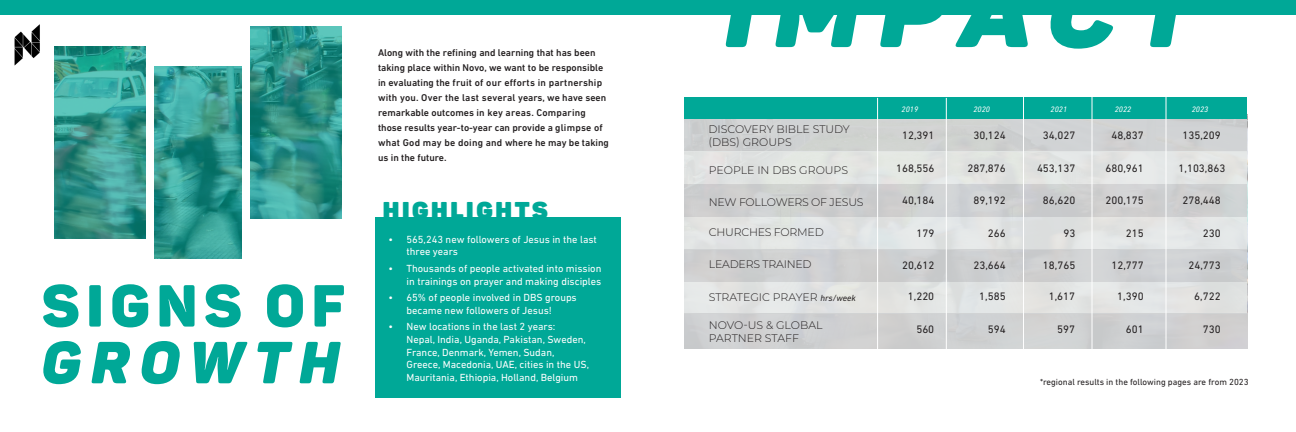
<style>
.page{position:relative;width:1296px;height:432px;background:#fff}
.page>*{position:absolute;margin:0;border:0;box-sizing:border-box;transform-origin:0 0}
.t1{font:italic 900 104.8px "Panton";letter-spacing:.17em;color:#00a897}
.t2{font:900 58.4px/56.7px "Panton";letter-spacing:.11em;color:#00a897}
.t3{font:800 24px "Panton";letter-spacing:.11em;color:#00a897}
.t4{font:11px "DIN Next LT Pro";color:#231f20}
.t5{font:300 11px/13.2px "Montserrat";letter-spacing:-.01em;color:#231f20}
.t6{font:10.5px/12.6px "DIN Next LT Pro";color:#fff}
.t7{font:500 10px/15px "DIN Next LT Pro";color:#231f20}
.t8{font:9px "DIN Next LT Pro";color:#231f20}
.t9{font:italic 8px "DIN Next LT Pro";color:#fff}
.s1{font-style:italic}
.s2{font-family:"DIN Next LT Pro";font-weight:400;font-style:italic;font-size:9px}
</style>
<div class="page">
<div style="left:376px;top:217px;width:245px;height:181px;background:#00a897"></div>
<img style="left:54px;top:47px;width:91px;height:192px">
<img style="left:154px;top:67px;width:87px;height:192px">
<img style="left:250px;top:27px;width:91px;height:192px">
<div style="left:0;top:0;width:1296px;height:15px;background:#00a897"></div>
<img style="left:14px;top:24px;width:49px;height:48px">
<div style="left:685px;top:119px;width:562px;height:33px;background:#ced0d1"></div>
<div style="left:685px;top:152px;width:562px;height:32px;background:#e5e8e7"></div>
<div style="left:685px;top:184px;width:562px;height:33px;background:#ced0d1"></div>
<div style="left:685px;top:217px;width:562px;height:32px;background:#e5e8e7"></div>
<div style="left:685px;top:98px;width:562px;height:21px;background:#00a897"></div>
<div style="left:685px;top:250px;width:562px;height:32px;background:#ced0d1"></div>
<div style="left:685px;top:282px;width:562px;height:32px;background:#e5e8e7"></div>
<div style="left:684px;top:313px;width:563px;height:36px;background:#ced0d1"></div>
<hr style="left:946px;top:98px;width:1px;height:260px;background:#fff">
<hr style="left:1023px;top:97px;width:1px;height:276px;background:#fff">
<hr style="left:877px;top:98px;width:1px;height:260px;background:#fff">
<hr style="left:1092px;top:97px;width:1px;height:276px;background:#fff">
<hr style="left:1166px;top:97px;width:1px;height:276px;background:#fff">
<p class="t2" style="left:42px;top:277px;width:305px">SIGNS OF<br><span class="s1">GROWTH</span></p>
<p class="t7" style="left:378px;top:45px;width:233px">Along with the refining and learning that has been taking place within Novo, we want to be responsible in evaluating the fruit of our efforts in partnership with you. Over the last several years, we have seen remarkable outcomes in key areas. Comparing those results year-to-year can provide a glimpse of what God may be doing and where he may be taking us in the future.</p>
<p class="t3" style="left:383px;top:195px;width:167px">HIGHLIGHTS</p>
<p class="t6" style="left:407px;top:233px;width:192px;text-indent:-18px">• 565,243 new followers of Jesus in the last three years</p>
<p class="t6" style="left:389px;top:262px;width:214px;text-align:right">• Thousands of people activated into mission in trainings on prayer and making disciples</p>
<p class="t6" style="left:407px;top:291px;width:172px;text-indent:-18px">• 65% of people involved in DBS groups became new followers of Jesus!</p>
<p class="t6" style="left:407px;top:320px;width:184px;text-indent:-18px">• New locations in the last 2 years:<br>Nepal, India, Uganda, Pakistan, Sweden, France, Denmark, Yemen, Sudan, Greece, Macedonia, UAE, cities in the US, Mauritania, Ethiopia, Holland, Belgium</p>
<p class="t1" style="left:725px;top:-58px;width:474px">IMPACT</p>
<p class="t9" style="left:902px;top:104px;width:18px">2019</p>
<p class="t9" style="left:973px;top:104px;width:18px">2020</p>
<p class="t5" style="left:708px;top:122px;width:143px">DISCOVERY BIBLE STUDY (DBS) GROUPS</p>
<p class="t4" style="left:902px;top:129px;width:34px">12,391</p>
<p class="t4" style="left:896px;top:162px;width:40px">168,556</p>
<p class="t5" style="left:709px;top:163px;width:141px">PEOPLE IN DBS GROUPS</p>
<p class="t4" style="left:974px;top:129px;width:34px">30,124</p>
<p class="t4" style="left:968px;top:162px;width:40px">287,876</p>
<p class="t5" style="left:709px;top:195px;width:156px">NEW FOLLOWERS OF JESUS</p>
<p class="t4" style="left:902px;top:194px;width:34px">40,184</p>
<p class="t4" style="left:974px;top:194px;width:34px">89,192</p>
<p class="t9" style="left:1051px;top:104px;width:18px">2021</p>
<p class="t4" style="left:1043px;top:129px;width:34px">34,027</p>
<p class="t4" style="left:1037px;top:162px;width:40px">453,137</p>
<p class="t4" style="left:1043px;top:194px;width:34px">86,620</p>
<p class="t9" style="left:1115px;top:104px;width:18px">2022</p>
<p class="t4" style="left:1111px;top:129px;width:34px">48,837</p>
<p class="t4" style="left:1106px;top:162px;width:40px">680,961</p>
<p class="t4" style="left:1106px;top:194px;width:40px">200,175</p>
<p class="t9" style="left:1192px;top:104px;width:18px">2023</p>
<p class="t4" style="left:1183px;top:129px;width:40px">135,209</p>
<p class="t4" style="left:1179px;top:162px;width:48px">1,103,863</p>
<p class="t4" style="left:1183px;top:194px;width:40px">278,448</p>
<p class="t5" style="left:709px;top:225px;width:117px">CHURCHES FORMED</p>
<p class="t4" style="left:917px;top:227px;width:19px">179</p>
<p class="t4" style="left:988px;top:227px;width:19px">266</p>
<p class="t4" style="left:1063px;top:227px;width:13px">93</p>
<p class="t4" style="left:1126px;top:227px;width:19px">215</p>
<p class="t4" style="left:1203px;top:227px;width:19px">230</p>
<p class="t5" style="left:709px;top:257px;width:104px">LEADERS TRAINED</p>
<p class="t4" style="left:902px;top:259px;width:34px">20,612</p>
<p class="t4" style="left:974px;top:259px;width:34px">23,664</p>
<p class="t4" style="left:1043px;top:259px;width:34px">18,765</p>
<p class="t4" style="left:1111px;top:259px;width:34px">12,777</p>
<p class="t4" style="left:1188px;top:259px;width:34px">24,773</p>
<p class="t5" style="left:709px;top:290px;width:149px">STRATEGIC PRAYER <span class="s2">hrs/week</span></p>
<p class="t4" style="left:908px;top:290px;width:28px">1,220</p>
<p class="t4" style="left:979px;top:290px;width:28px">1,585</p>
<p class="t4" style="left:1049px;top:290px;width:28px">1,617</p>
<p class="t4" style="left:1117px;top:290px;width:28px">1,390</p>
<p class="t4" style="left:1194px;top:290px;width:28px">6,722</p>
<p class="t5" style="left:709px;top:318px;width:115px">NOVO-US &amp; GLOBAL</p>
<p class="t5" style="left:709px;top:331px;width:92px">PARTNER STAFF</p>
<p class="t4" style="left:916px;top:323px;width:19px">560</p>
<p class="t4" style="left:988px;top:323px;width:19px">594</p>
<p class="t4" style="left:1057px;top:323px;width:19px">597</p>
<p class="t4" style="left:1126px;top:323px;width:19px">601</p>
<p class="t4" style="left:1203px;top:323px;width:19px">730</p>
<p class="t8" style="left:1040px;top:376px;width:210px">*regional results in the following pages are from 2023</p>
</div>
